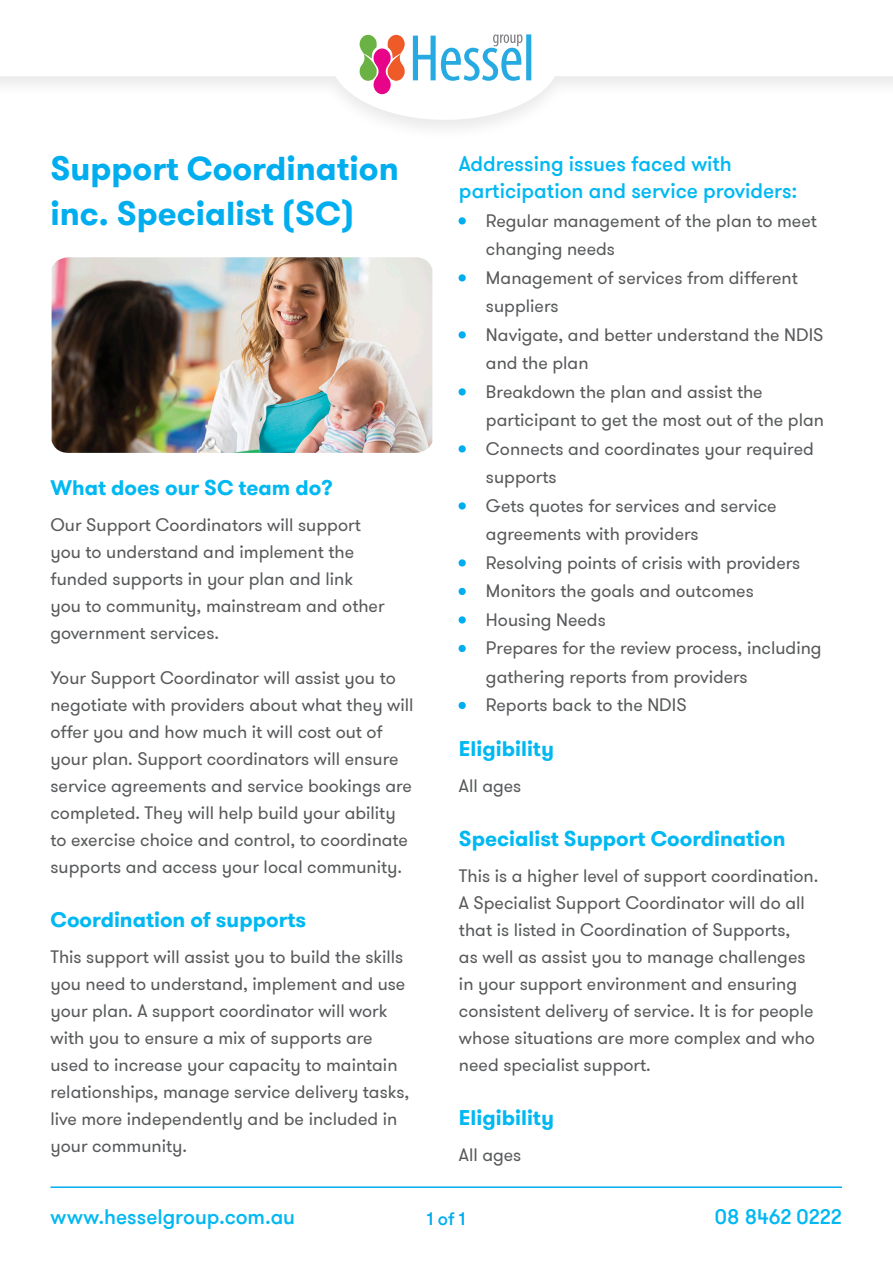
<style>
.page{position:relative;width:893px;height:1263px;background:#fff}
.page>*{position:absolute;margin:0;border:0;box-sizing:border-box;transform-origin:0 0}
.t1{font:700 33px/45px "GT Walsheim";color:#00aeef}
.t2{font:700 21px "GT Walsheim";color:#00b8f2}
.t3{font:500 21px/27px "GT Walsheim";color:#00b8f2}
.Body_Text{font:18px/27px "GT Walsheim";color:#57595b}
.t4{font:500 18px "GT Walsheim";color:#00aeef}
.s1{font-weight:500;color:#00aeef}
</style>
<div class="page">
<hr style="left:50px;top:1186px;width:792px;height:2px;background:#00aeef">
<svg style="left:0;top:34px;width:893px;height:86px"></svg>
<svg style="left:413px;top:34px;width:118px;height:47px"></svg>
<svg style="left:360px;top:34px;width:47px;height:60px"></svg>
<svg style="left:458px;top:217px;width:8px;height:8px"></svg>
<svg style="left:458px;top:274px;width:8px;height:8px"></svg>
<svg style="left:458px;top:331px;width:8px;height:8px"></svg>
<svg style="left:458px;top:388px;width:8px;height:8px"></svg>
<svg style="left:458px;top:445px;width:8px;height:8px"></svg>
<svg style="left:458px;top:502px;width:8px;height:8px"></svg>
<svg style="left:458px;top:559px;width:8px;height:8px"></svg>
<svg style="left:458px;top:587px;width:8px;height:8px"></svg>
<svg style="left:458px;top:616px;width:8px;height:8px"></svg>
<svg style="left:458px;top:644px;width:8px;height:8px"></svg>
<svg style="left:458px;top:701px;width:8px;height:8px"></svg>
<img style="left:52px;top:257px;width:380px;height:196px">
<h1 class="t1" style="left:50px;top:146px;width:350px">Support Coordination inc. Specialist (SC)</h1>
<h2 class="t2" style="left:50px;top:474px;width:284px">What does our SC team do?</h2>
<p class="Body_Text" style="left:50px;top:512px;width:336px">Our Support Coordinators will support you to understand and implement the funded supports in your plan and link you to community, mainstream and other government services.</p>
<p class="Body_Text" style="left:50px;top:665px;width:365px">Your Support Coordinator will assist you to negotiate with providers about what they will offer you and how much it will cost out of your plan. Support coordinators will ensure service agreements and service bookings are completed. They will help build your ability to exercise choice and control, to coordinate supports and access your local community.</p>
<h2 class="t2" style="left:50px;top:906px;width:257px">Coordination of supports</h2>
<p class="Body_Text" style="left:50px;top:944px;width:360px">This support will assist you to build the skills you need to understand, implement and use your plan. A support coordinator will work with you to ensure a mix of supports are used to increase your capacity to maintain relationships, manage service delivery tasks, live more independently and be included in your community.</p>
<h3 class="t3" style="left:459px;top:151px;width:340px">Addressing issues faced with participation and service providers:</h3>
<p class="Body_Text" style="left:486px;top:206px;width:332px;line-height:28.5px;text-indent:-27px"><span class="s1">•</span> Regular management of the plan to meet changing needs</p>
<p class="Body_Text" style="left:486px;top:263px;width:313px;line-height:28.5px;text-indent:-27px"><span class="s1">•</span> Management of services from different suppliers</p>
<p class="Body_Text" style="left:486px;top:320px;width:339px;line-height:28.5px;text-indent:-27px"><span class="s1">•</span> Navigate, and better understand the NDIS and the plan</p>
<p class="Body_Text" style="left:486px;top:377px;width:339px;line-height:28.5px;text-indent:-27px"><span class="s1">•</span> Breakdown the plan and assist the participant to get the most out of the plan</p>
<p class="Body_Text" style="left:486px;top:434px;width:329px;line-height:28.5px;text-indent:-27px"><span class="s1">•</span> Connects and coordinates your required supports</p>
<p class="Body_Text" style="left:486px;top:491px;width:292px;line-height:28.5px;text-indent:-27px"><span class="s1">•</span> Gets quotes for services and service agreements with providers</p>
<p class="Body_Text" style="left:459px;top:549px;width:343px"><span class="s1">•</span> Resolving points of crisis with providers</p>
<p class="Body_Text" style="left:459px;top:578px;width:296px"><span class="s1">•</span> Monitors the goals and outcomes</p>
<p class="Body_Text" style="left:459px;top:606px;width:148px"><span class="s1">•</span> Housing Needs</p>
<p class="Body_Text" style="left:486px;top:634px;width:337px;line-height:28.5px;text-indent:-27px"><span class="s1">•</span> Prepares for the review process, including gathering reports from providers</p>
<p class="Body_Text" style="left:459px;top:692px;width:229px"><span class="s1">•</span> Reports back to the NDIS</p>
<h2 class="t2" style="left:459px;top:735px;width:96px">Eligibility</h2>
<p class="Body_Text" style="left:459px;top:773px;width:64px">All ages</p>
<h2 class="t2" style="left:459px;top:825px;width:328px">Specialist Support Coordination</h2>
<p class="Body_Text" style="left:459px;top:863px;width:361px">This is a higher level of support coordination.<br>A Specialist Support Coordinator will do all that is listed in Coordination of Supports,<br>as well as assist you to manage challenges in your support environment and ensuring consistent delivery of service. It is for people whose situations are more complex and who need specialist support.</p>
<h2 class="t2" style="left:459px;top:1104px;width:96px">Eligibility</h2>
<p class="Body_Text" style="left:459px;top:1142px;width:64px">All ages</p>
<p class="t3" style="left:50px;top:1203px;width:246px">www.hesselgroup.com.au</p>
<p class="t4" style="left:427px;top:1207px;width:40px">1 of 1</p>
<p class="t3" style="left:715px;top:1203px;width:128px">08 8462 0222</p>
</div>
